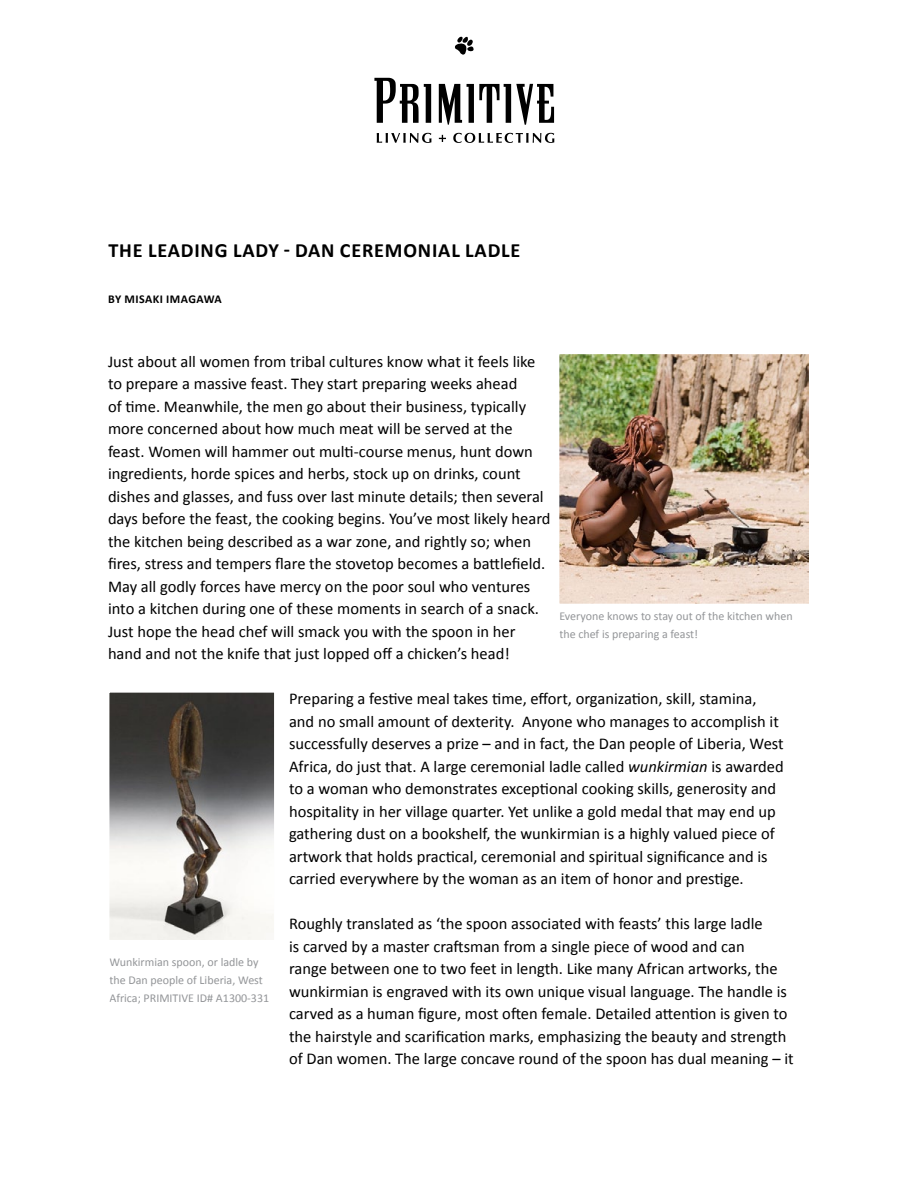
<style>
.page{position:relative;width:918px;height:1188px;background:#fff}
.page>*{position:absolute;margin:0;border:0;box-sizing:border-box;transform-origin:0 0}
.t1{font:700 20.25px "Calibri";letter-spacing:.04em;color:#000}
.t2{font:16.5px/22.5px "Calibri";color:#000}
.t3{font:12px/18px "Calibri";color:#939598}
.t4{font:700 12px "Calibri";letter-spacing:.04em;color:#000}
.s1{font-style:italic}
</style>
<div class="page">
<svg style="left:439px;top:84px;width:115px;height:41px"></svg>
<svg style="left:374px;top:78px;width:57px;height:45px"></svg>
<svg style="left:455px;top:37px;width:19px;height:18px"></svg>
<svg style="left:377px;top:133px;width:55px;height:10px"></svg>
<svg style="left:439px;top:135px;width:7px;height:7px"></svg>
<svg style="left:453px;top:133px;width:101px;height:10px"></svg>
<img style="left:559px;top:354px;width:250px;height:250px">
<svg style="left:109px;top:692px;width:166px;height:248px"></svg>
<p class="t1" style="left:108px;top:237px;width:414px">THE LEADING LADY - DAN CEREMONIAL LADLE</p>
<p class="t4" style="left:108px;top:291px;width:115px">BY MISAKI IMAGAWA</p>
<p class="t2" style="left:108px;top:350px;width:444px">Just about all women from tribal cultures know what it feels like to prepare a massive feast. They start preparing weeks ahead<br>of time. Meanwhile, the men go about their business, typically more concerned about how much meat will be served at the feast. Women will hammer out multi-course menus, hunt down ingredients, horde spices and herbs, stock up on drinks, count dishes and glasses, and fuss over last minute details; then several days before the feast, the cooking begins. You’ve most likely heard the kitchen being described as a war zone, and rightly so; when fires, stress and tempers flare the stovetop becomes a battlefield.<br>May all godly forces have mercy on the poor soul who ventures into a kitchen during one of these moments in search of a snack.<br>Just hope the head chef will smack you with the spoon in her hand and not the knife that just lopped off a chicken’s head!</p>
<p class="t2" style="left:289px;top:688px;width:496px">Preparing a festive meal takes time, effort, organization, skill, stamina, and no small amount of dexterity. Anyone who manages to accomplish it successfully deserves a prize – and in fact, the Dan people of Liberia, West Africa, do just that. A large ceremonial ladle called <span class="s1">wunkirmian</span> is awarded to a woman who demonstrates exceptional cooking skills, generosity and hospitality in her village quarter. Yet unlike a gold medal that may end up gathering dust on a bookshelf, the wunkirmian is a highly valued piece of artwork that holds practical, ceremonial and spiritual significance and is carried everywhere by the woman as an item of honor and prestige.</p>
<p class="t2" style="left:289px;top:913px;width:506px">Roughly translated as ‘the spoon associated with feasts’ this large ladle<br>is carved by a master craftsman from a single piece of wood and can<br>range between one to two feet in length. Like many African artworks, the wunkirmian is engraved with its own unique visual language. The handle is carved as a human figure, most often female. Detailed attention is given to the hairstyle and scarification marks, emphasizing the beauty and strength of Dan women. The large concave round of the spoon has dual meaning – it</p>
<p class="t3" style="left:559px;top:607px;width:235px">Everyone knows to stay out of the kitchen when the chef is preparing a feast!</p>
<p class="t3" style="left:109px;top:953px;width:161px">Wunkirmian spoon, or ladle by the Dan people of Liberia, West<br>Africa; PRIMITIVE ID# A1300-331</p>
</div>
